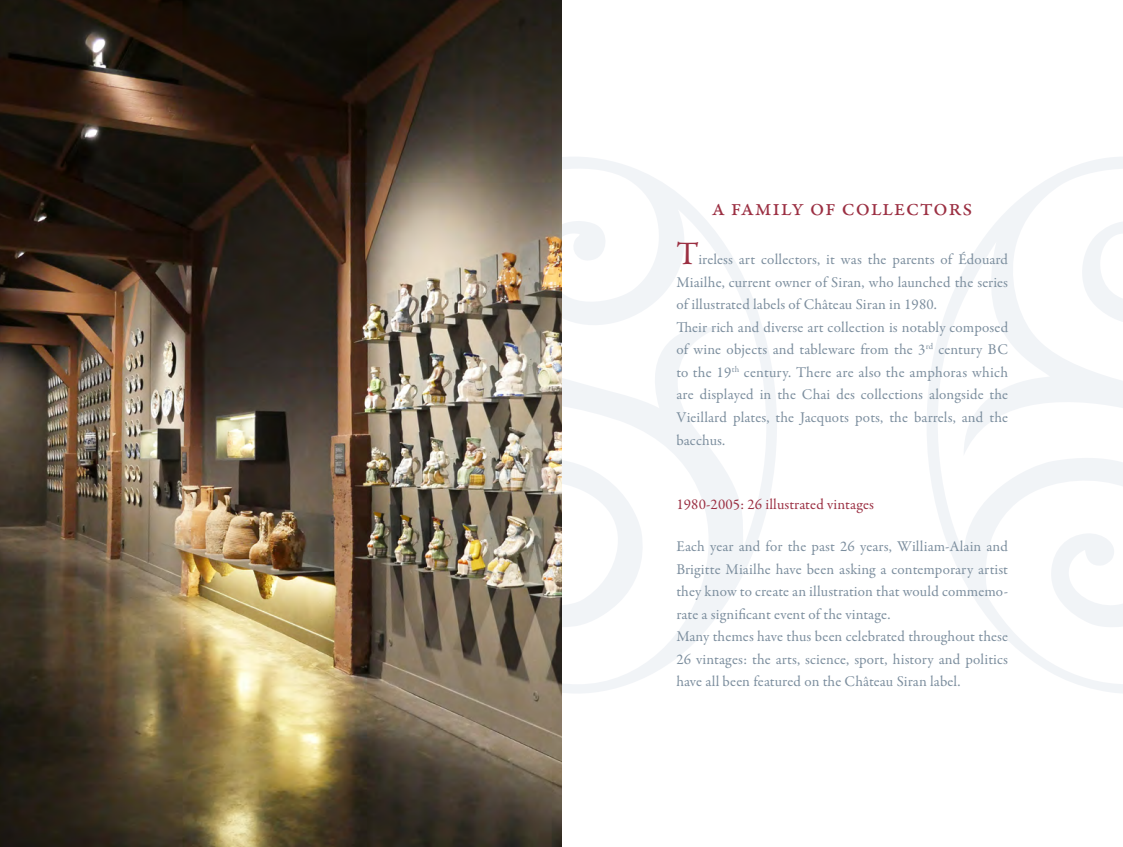
<style>
.page{position:relative;width:1123px;height:847px;background:#fff}
.page>*{position:absolute;margin:0;border:0;box-sizing:border-box;transform-origin:0 0}
.t1{font:24px "Garamond Premr Pro";letter-spacing:.02em;color:#9b2f42}
.t2{font:15px/22.5px "Garamond Premr Pro";letter-spacing:.01em;color:#7c8e9e}
.t3{font:15px "Garamond Premr Pro";letter-spacing:.01em;color:#9b2f42}
.s1{font-size:33px;color:#9b2f42}
</style>
<div class="page">
<svg style="left:927px;top:157px;width:196px;height:536px"></svg>
<svg style="left:561px;top:156px;width:216px;height:537px"></svg>
<img style="left:0;top:0;width:561px;height:846px">
<h1 class="t1" style="left:711px;top:193px;width:262px">a family of collectors</h1>
<p class="t2" style="left:676px;top:248px;width:333px"><span class="s1">T</span>ireless art collectors, it was the parents of Édouard Miailhe, current owner of Siran, who launched the series of illustrated labels of Château Siran in 1980.<br>Their rich and diverse art collection is notably composed of wine objects and tableware from the 3<sup>rd</sup> century BC to the 19<sup>th</sup> century. There are also the amphoras which are displayed in the Chai des collections alongside the Vieillard plates, the Jacquots pots, the barrels, and the bacchus.</p>
<p class="t3" style="left:676px;top:495px;width:199px">1980-2005: 26 illustrated vintages</p>
<p class="t2" style="left:676px;top:535px;width:333px">Each year and for the past 26 years, William-Alain and Brigitte Miailhe have been asking a contemporary artist they know to create an illustration that would commemo&shy;rate a significant event of the vintage.<br>Many themes have thus been celebrated throughout these 26 vintages: the arts, science, sport, history and politics have all been featured on the Château Siran label.</p>
</div>
